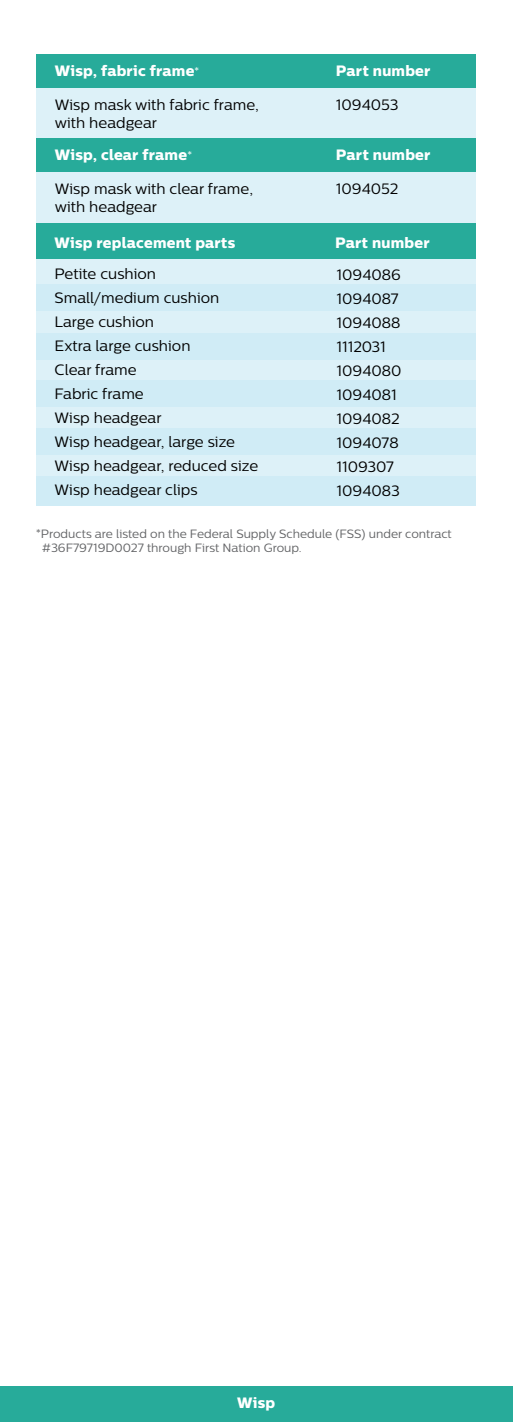
<style>
.page{position:relative;width:513px;height:1422px;background:#fff}
.page>*{position:absolute;margin:0;border:0;box-sizing:border-box;transform-origin:0 0}
.t1{font:15px/24px "Centrale Sans";color:#000}
.t2{font:15px "Centrale Sans X Bold";letter-spacing:.015em;color:#fff}
.t3{font:12px/14px "Centrale Sans";color:#636466}
.s1{font-family:"Centrale Sans";font-size:12px}
</style>
<div class="page">
<div style="left:24px;top:144px;width:464px;height:123px;background:#ddf1f8"></div>
<div style="left:0;top:1386px;width:513px;height:36px;background:#27ab9a"></div>
<div style="left:24px;top:227px;width:464px;height:279px;background:#ddf1f8"></div>
<div style="left:24px;top:223px;width:464px;height:36px;background:#27ab9a"></div>
<div style="left:27px;top:284px;width:461px;height:27px;background:#d0ecf6"></div>
<div style="left:25px;top:333px;width:463px;height:27px;background:#d0ecf6"></div>
<div style="left:25px;top:380px;width:463px;height:27px;background:#d0ecf6"></div>
<div style="left:25px;top:428px;width:463px;height:27px;background:#d0ecf6"></div>
<div style="left:24px;top:476px;width:463px;height:30px;background:#d0ecf6"></div>
<div style="left:24px;top:60px;width:464px;height:122px;background:#ddf1f8"></div>
<div style="left:24px;top:54px;width:464px;height:33px;background:#27ab9a"></div>
<div style="left:24px;top:138px;width:464px;height:34px;background:#27ab9a"></div>
<div style="left:0;top:18px;width:36px;height:731px;background:#fff"></div>
<div style="left:477px;top:18px;width:36px;height:731px;background:#fff"></div>
<p class="t2" style="left:55px;top:61px;width:146px">Wisp, fabric frame<span class="s1">*</span></p>
<p class="t1" style="left:55px;top:95px;width:206px;line-height:18px">Wisp mask with fabric frame, with headgear</p>
<p class="t2" style="left:55px;top:146px;width:139px">Wisp, clear frame<span class="s1">*</span></p>
<p class="t1" style="left:55px;top:180px;width:200px;line-height:18px">Wisp mask with clear frame, with headgear</p>
<p class="t2" style="left:55px;top:233px;width:182px">Wisp replacement parts</p>
<p class="t1" style="left:55px;top:262px;width:205px">Petite cushion<br>Small/medium cushion<br>Large cushion<br>Extra large cushion<br>Clear frame<br>Fabric frame<br>Wisp headgear<br>Wisp headgear, large size<br>Wisp headgear, reduced size<br>Wisp headgear clips</p>
<p class="t2" style="left:336px;top:61px;width:96px">Part number</p>
<p class="t1" style="left:336px;top:92px;width:64px">1094053</p>
<p class="t2" style="left:336px;top:145px;width:96px">Part number</p>
<p class="t1" style="left:336px;top:177px;width:64px">1094052</p>
<p class="t2" style="left:335px;top:233px;width:96px">Part number</p>
<p class="t1" style="left:337px;top:262px;width:66px">1094086<br>1094087<br>1094088<br>1112031<br>1094080<br>1094081<br>1094082<br>1094078<br>1109307<br>1094083</p>
<p class="t3" style="left:42px;top:526px;width:412px;text-indent:-6px">*Products are listed on the Federal Supply Schedule (FSS) under contract #36F79719D0027 through First Nation Group.</p>
<p class="t2" style="left:237px;top:1393px;width:39px">Wisp</p>
</div>
